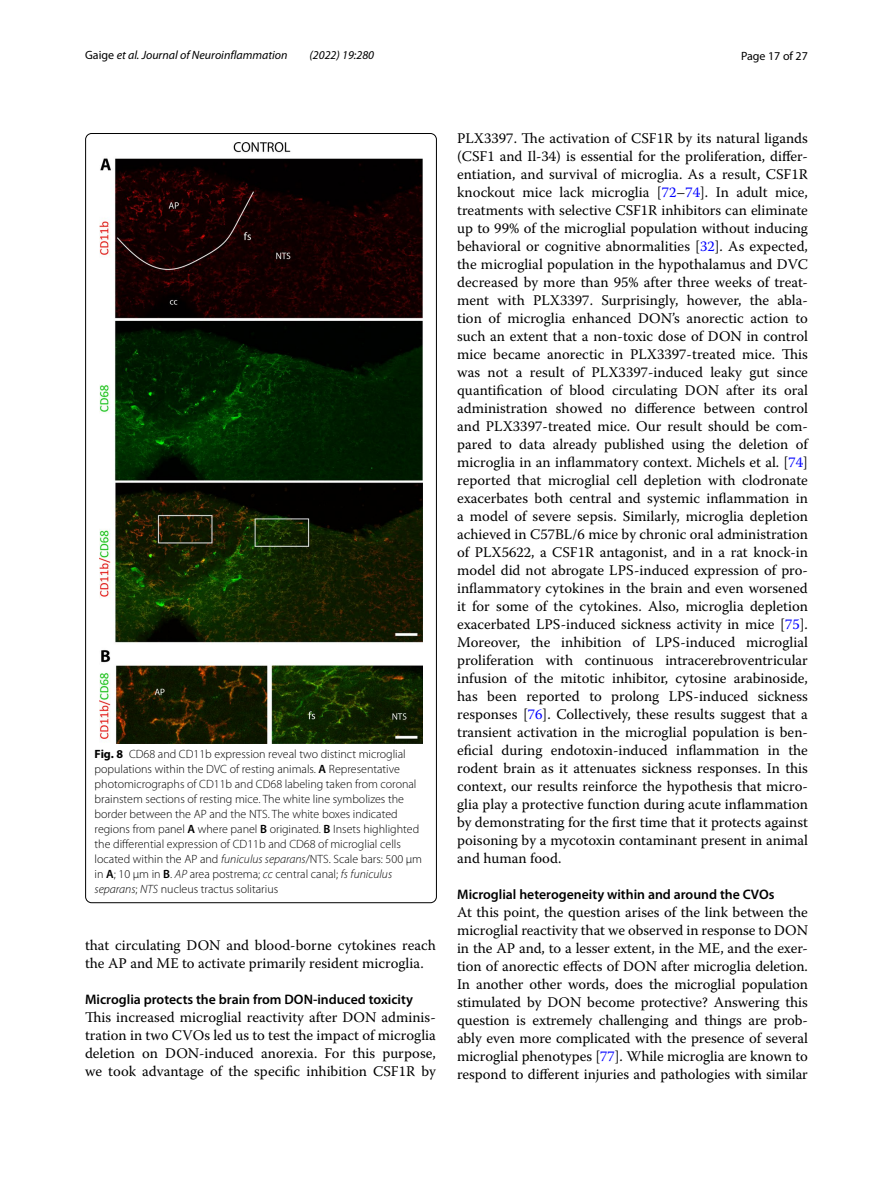
<style>
.page{position:relative;width:893px;height:1187px;background:#fff}
.page>*{position:absolute;margin:0;border:0;box-sizing:border-box;transform-origin:0 0}
.t1{font:14.7px/18px "Warnock Pro";color:#000;text-align:justify}
.t2{font:600 13.8px "Myriad Pro";color:#000}
.t3{font:300 12px/15px "Myriad Pro";color:#000}
.t4{font:italic 12px "Myriad Pro";color:#000}
.t5{font:12px "Myriad Pro";color:#000}
.s1{font-style:normal}
.s2{font-weight:700}
.s3{font-weight:600}
.s4{font-style:italic}
.s5{color:#00f}
</style>
<div class="page">
<img style="left:99px;top:142px;width:324px;height:601px">
<p class="t4" style="left:85px;top:48px;width:204px"><span class="s1">Gaige</span> et al. Journal of Neuroinflammation</p>
<p class="t4" style="left:309px;top:48px;width:66px">(2022) 19:280</p>
<p class="t5" style="left:741px;top:48px;width:68px">Page 17 of 27</p>
<p class="t3" style="left:95px;top:747px;width:329px"><span class="s2">Fig. 8</span> CD68 and CD11b expression reveal two distinct microglial populations within the DVC of resting animals. <span class="s3">A</span> Representative photomicrographs of CD11b and CD68 labeling taken from coronal brainstem sections of resting mice. The white line symbolizes the border between the AP and the NTS. The white boxes indicated regions from panel <span class="s3">A</span> where panel <span class="s3">B</span> originated. <span class="s3">B</span> Insets highlighted the differential expression of CD11b and CD68 of microglial cells located within the AP and <span class="s4">funiculus separans</span>/NTS. Scale bars: 500 µm in <span class="s3">A</span>; 10 µm in <span class="s3">B</span>. <span class="s4">AP</span> area postrema; <span class="s4">cc</span> central canal; <span class="s4">fs funiculus separans</span>; <span class="s4">NTS</span> nucleus tractus solitarius</p>
<p class="t1" style="left:85px;top:935px;width:352px">that circulating DON and blood-borne cytokines reach the AP and ME to activate primarily resident microglia.</p>
<p class="t2" style="left:85px;top:990px;width:329px">Microglia protects the brain from DON‑induced toxicity</p>
<p class="t1" style="left:85px;top:1007px;width:352px">This increased microglial reactivity after DON adminis&shy;tration in two CVOs led us to test the impact of microglia deletion on DON-induced anorexia. For this purpose, we took advantage of the specific inhibition CSF1R by</p>
<p class="t1" style="left:457px;top:128px;width:352px">PLX3397. The activation of CSF1R by its natural ligands (CSF1 and Il-34) is essential for the proliferation, differ&shy;entiation, and survival of microglia. As a result, CSF1R knockout mice lack microglia [<span class="s5">72</span>–<span class="s5">74</span>]. In adult mice, treatments with selective CSF1R inhibitors can eliminate up to 99% of the microglial population without inducing behavioral or cognitive abnormalities [<span class="s5">32</span>]. As expected, the microglial population in the hypothalamus and DVC decreased by more than 95% after three weeks of treat&shy;ment with PLX3397. Surprisingly, however, the abla&shy;tion of microglia enhanced DON’s anorectic action to such an extent that a non-toxic dose of DON in control mice became anorectic in PLX3397-treated mice. This was not a result of PLX3397-induced leaky gut since quantification of blood circulating DON after its oral administration showed no difference between control and PLX3397-treated mice. Our result should be com&shy;pared to data already published using the deletion of microglia in an inflammatory context. Michels et al. [<span class="s5">74</span>] reported that microglial cell depletion with clodronate exacerbates both central and systemic inflammation in a model of severe sepsis. Similarly, microglia depletion achieved in C57BL/6 mice by chronic oral administration of PLX5622, a CSF1R antagonist, and in a rat knock-in model did not abrogate LPS-induced expression of pro&shy;inflammatory cytokines in the brain and even worsened it for some of the cytokines. Also, microglia depletion exacerbated LPS-induced sickness activity in mice [<span class="s5">75</span>].<br>Moreover, the inhibition of LPS-induced microglial proliferation with continuous intracerebroventricular infusion of the mitotic inhibitor, cytosine arabinoside, has been reported to prolong LPS-induced sickness responses [<span class="s5">76</span>]. Collectively, these results suggest that a transient activation in the microglial population is ben&shy;eficial during endotoxin-induced inflammation in the rodent brain as it attenuates sickness responses. In this context, our results reinforce the hypothesis that micro&shy;glia play a protective function during acute inflammation by demonstrating for the first time that it protects against poisoning by a mycotoxin contaminant present in animal and human food.</p>
<p class="t2" style="left:457px;top:885px;width:319px">Microglial heterogeneity within and around the CVOs</p>
<p class="t1" style="left:457px;top:902px;width:352px">At this point, the question arises of the link between the microglial reactivity that we observed in response to DON in the AP and, to a lesser extent, in the ME, and the exer&shy;tion of anorectic effects of DON after microglia deletion.<br>In another other words, does the microglial population stimulated by DON become protective? Answering this question is extremely challenging and things are prob&shy;ably even more complicated with the presence of several microglial phenotypes [<span class="s5">77</span>]. While microglia are known to respond to different injuries and pathologies with similar</p>
</div>
